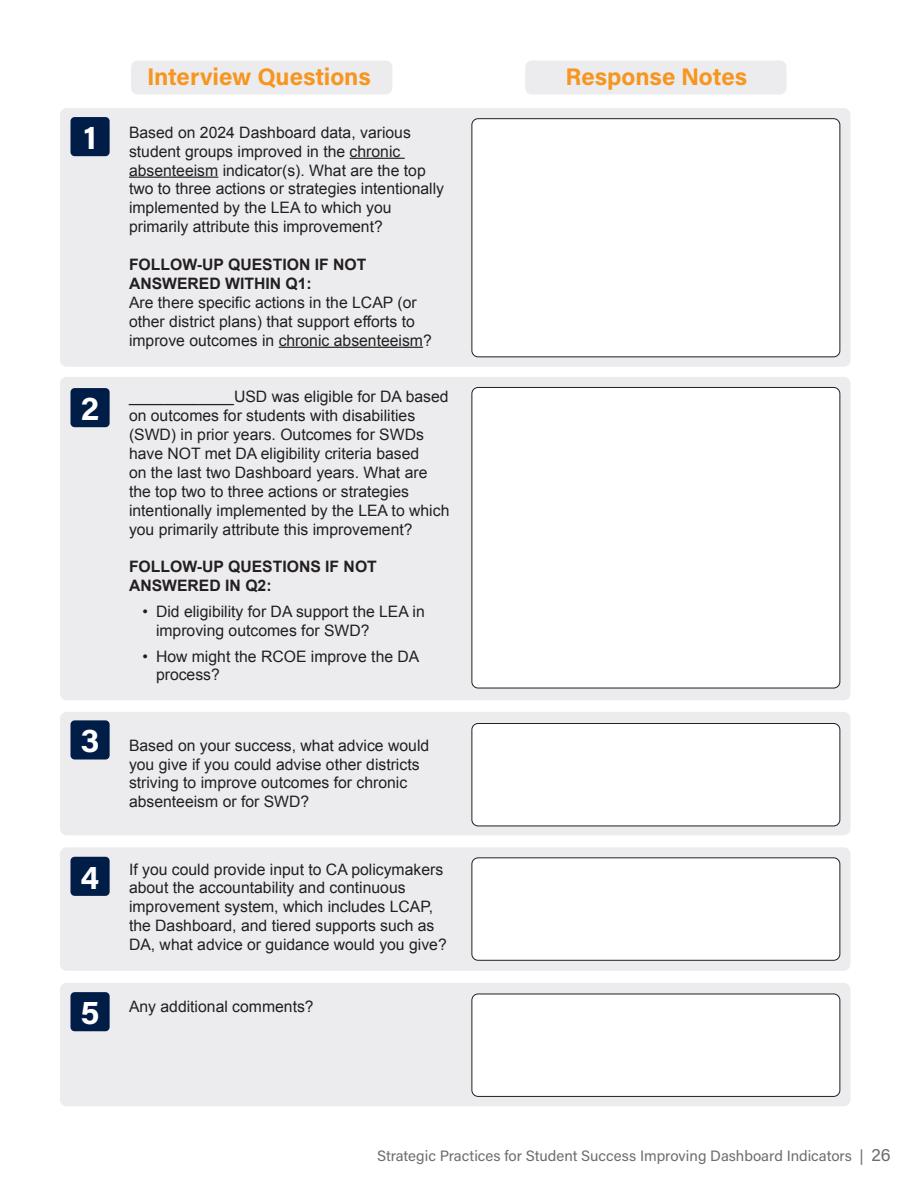
<style>
.page{position:relative;width:918px;height:1188px;background:#fff}
.page>*{position:absolute;margin:0;border:0;box-sizing:border-box;transform-origin:0 0}
.Paragraph_Style_42{font:700 33.45px "Acumin Pro";color:#fff}
.t1{font:700 24px "Acumin Pro";color:#f7951f}
.t2{font:15.75px/18.9px "Arial";color:#231f20}
.t3{font:700 15.75px/18.9px "Arial";color:#231f20}
.t4{font:15px "Acumin Pro";color:#6c6d70}
.s1{font-size:18px}
</style>
<div class="page">
<div style="left:525px;top:60px;width:262px;height:35px;background:#ececee;border-radius:7px"></div>
<div style="left:131px;top:60px;width:261px;height:35px;background:#ececee;border-radius:7px"></div>
<div style="left:60px;top:377px;width:790px;height:323px;background:#ececee;border-radius:7px"></div>
<div style="left:60px;top:712px;width:790px;height:123px;background:#ececee;border-radius:7px"></div>
<div style="left:60px;top:847px;width:790px;height:124px;background:#ececee;border-radius:7px"></div>
<div style="left:60px;top:983px;width:790px;height:123px;background:#ececee;border-radius:7px"></div>
<div style="left:60px;top:108px;width:790px;height:259px;background:#ececee;border-radius:7px"></div>
<div style="left:70px;top:117px;width:40px;height:39px;background:#001d47;border-radius:4px"></div>
<div style="left:70px;top:388px;width:40px;height:39px;background:#001d47;border-radius:4px"></div>
<div style="left:70px;top:720px;width:40px;height:40px;background:#001d47;border-radius:4px"></div>
<div style="left:70px;top:857px;width:40px;height:39px;background:#001d47;border-radius:4px"></div>
<div style="left:70px;top:992px;width:40px;height:39px;background:#001d47;border-radius:4px"></div>
<div style="left:472px;top:119px;width:368px;height:238px;background:#fff;border-radius:6px"></div>
<div style="left:472px;top:118px;width:368px;height:239px;border:1px solid #231f20;border-radius:6px"></div>
<div style="left:472px;top:387px;width:368px;height:301px;background:#fff;border-radius:6px"></div>
<div style="left:472px;top:387px;width:368px;height:301px;border:1px solid #231f20;border-radius:6px"></div>
<div style="left:472px;top:724px;width:368px;height:102px;background:#fff;border-radius:6px"></div>
<div style="left:472px;top:723px;width:368px;height:103px;border:1px solid #231f20;border-radius:6px"></div>
<hr style="left:350px;top:158px;width:55px;height:1px;background:#231f20">
<hr style="left:129px;top:177px;width:89px;height:1px;background:#231f20">
<hr style="left:279px;top:347px;width:144px;height:1px;background:#231f20">
<div style="left:472px;top:858px;width:368px;height:102px;background:#fff;border-radius:6px"></div>
<div style="left:472px;top:857px;width:368px;height:104px;border:1px solid #231f20;border-radius:6px"></div>
<div style="left:472px;top:994px;width:368px;height:102px;background:#fff;border-radius:6px"></div>
<div style="left:472px;top:994px;width:368px;height:103px;border:1px solid #231f20;border-radius:6px"></div>
<p class="Paragraph_Style_42" style="left:83px;top:114px;width:15px">1</p>
<p class="Paragraph_Style_42" style="left:81px;top:385px;width:20px">2</p>
<p class="Paragraph_Style_42" style="left:81px;top:717px;width:20px">3</p>
<p class="Paragraph_Style_42" style="left:81px;top:853px;width:20px">4</p>
<p class="Paragraph_Style_42" style="left:81px;top:989px;width:21px">5</p>
<h3 class="t1" style="left:147px;top:60px;width:225px">Interview Questions</h3>
<h3 class="t1" style="left:566px;top:60px;width:183px">Response Notes</h3>
<p class="t2" style="left:129px;top:123px;width:317px">Based on 2024 Dashboard data, various student groups improved in the chronic absenteeism indicator(s). What are the top two to three actions or strategies intentionally implemented by the LEA to which you primarily attribute this improvement?</p>
<p class="t3" style="left:129px;top:256px;width:239px">FOLLOW-UP QUESTION IF NOT<br>ANSWERED WITHIN Q1:</p>
<p class="t2" style="left:129px;top:293px;width:304px">Are there specific actions in the LCAP (or other district plans) that support efforts to improve outcomes in chronic absenteeism?</p>
<p class="t2" style="left:129px;top:387px;width:322px">____________USD was eligible for DA based on outcomes for students with disabilities (SWD) in prior years. Outcomes for SWDs have NOT met DA eligibility criteria based<br>on the last two Dashboard years. What are the top two to three actions or strategies intentionally implemented by the LEA to which you primarily attribute this improvement?</p>
<p class="t3" style="left:129px;top:558px;width:249px">FOLLOW-UP QUESTIONS IF NOT<br>ANSWERED IN Q2:</p>
<p class="t2" style="left:156px;top:602px;width:270px;text-indent:-14px">• Did eligibility for DA support the LEA in improving outcomes for SWD?</p>
<p class="t2" style="left:156px;top:647px;width:265px;text-indent:-14px">• How might the RCOE improve the DA process?</p>
<p class="t2" style="left:129px;top:736px;width:302px">Based on your success, what advice would you give if you could advise other districts striving to improve outcomes for chronic absenteeism or for SWD?</p>
<p class="t2" style="left:129px;top:860px;width:319px">If you could provide input to CA policymakers about the accountability and continuous improvement system, which includes LCAP, the Dashboard, and tiered supports such as DA, what advice or guidance would you give?</p>
<p class="t2" style="left:129px;top:997px;width:186px">Any additional comments?</p>
<p class="t4" style="left:377px;top:1145px;width:515px">Strategic Practices for Student Success Improving Dashboard Indicators | <span class="s1">26</span></p>
</div>
